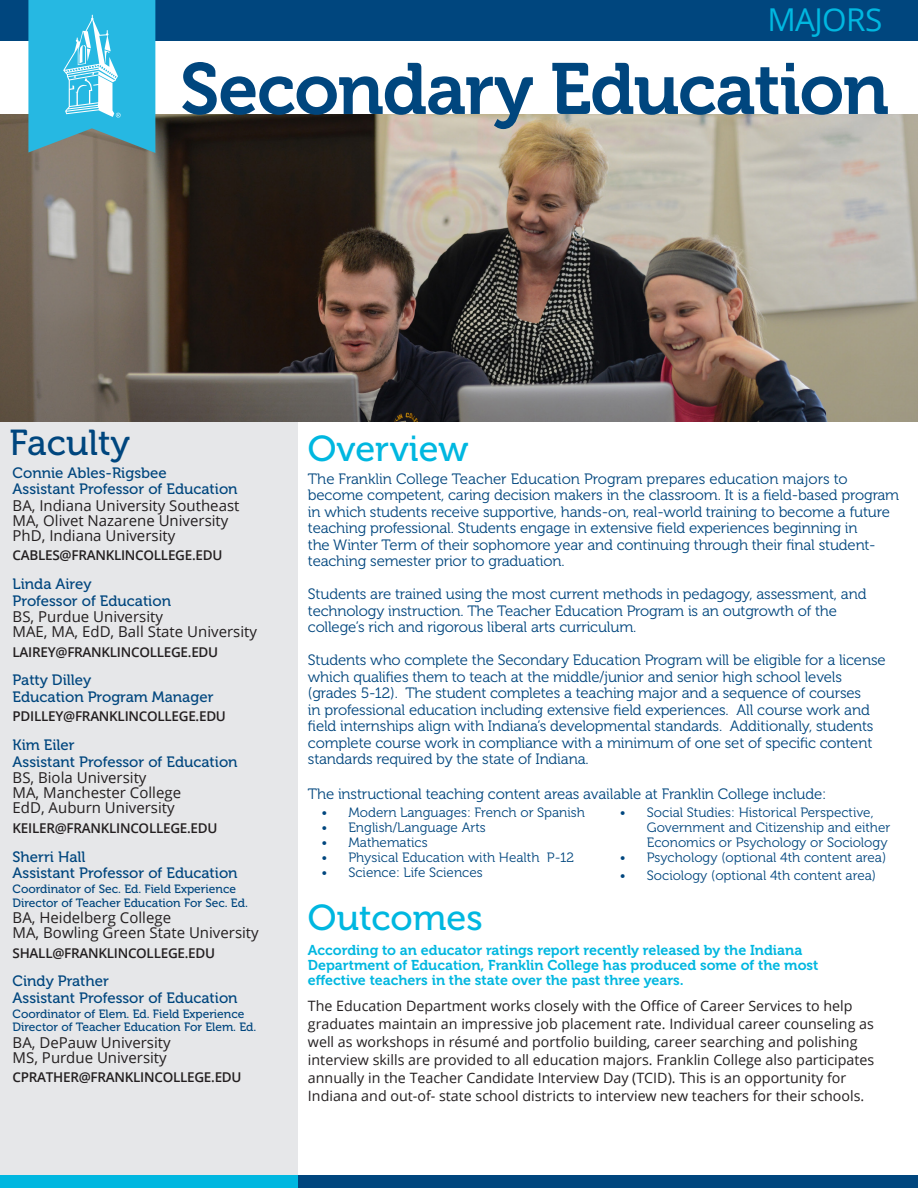
<style>
.page{position:relative;width:918px;height:1188px;background:#fff}
.page>*{position:absolute;margin:0;border:0;box-sizing:border-box;transform-origin:0 0}
.t1{font:72px "Museo 700";letter-spacing:-.02em;color:#00467e}
.t2{font:36px "Museo 500";color:#00b7e0}
.t3{font:36px "Museo 500";color:#00467e}
.t4{font:31.5px "Open Sans";letter-spacing:-.02em;color:#00b7e0}
.t5{font:15px/16.5px "Museo 300";letter-spacing:-.01em;color:#00467e}
.t6{font:15px "Open Sans";color:#231f20}
.t7{font:15px/16.5px "Museo 500";color:#00467e}
.t8{font:14.25px/18px "Open Sans";color:#231f20}
.t9{font:14.25px/15px "Museo 700";color:#00b7e0}
.t10{font:13.5px/15px "Museo 300";color:#00467e}
.t11{font:600 13.5px "Open Sans";letter-spacing:-.02em;color:#231f20}
.t12{font:12px "Museo 500";color:#00467e}
.s1{font-size:15px}
</style>
<div class="page">
<img style="left:0;top:114px;width:918px;height:308px">
<div style="left:0;top:423px;width:297px;height:765px;background:#e6e7e9"></div>
<div style="left:271px;top:1175px;width:647px;height:13px;background:#00467e"></div>
<div style="left:0;top:1175px;width:297px;height:13px;background:#00b7e0"></div>
<div style="left:0;top:0;width:918px;height:40px;background:#00467e"></div>
<svg style="left:28px;top:0;width:127px;height:153px;background:#41b8da"></svg>
<p class="t4" style="left:767px;top:-2px;width:116px">MAJORS</p>
<p class="t1" style="left:180px;top:49px;width:711px">Secondary Education</p>
<p class="t3" style="left:9px;top:423px;width:122px">Faculty</p>
<p class="t7" style="left:13px;top:465px;width:227px">Connie Ables-Rigsbee<br>Assistant Professor of Education</p>
<p class="t6" style="left:13px;top:495px;width:228px">BA, Indiana University Southeast</p>
<p class="t6" style="left:13px;top:510px;width:217px">MA, Olivet Nazarene University</p>
<p class="t6" style="left:13px;top:525px;width:164px">PhD, Indiana University</p>
<p class="t11" style="left:13px;top:546px;width:211px">CABLES@FRANKLINCOLLEGE.EDU</p>
<p class="t7" style="left:13px;top:576px;width:81px">Linda Airey</p>
<p class="t7" style="left:13px;top:592px;width:160px">Professor of Education</p>
<p class="t6" style="left:13px;top:606px;width:152px">BS, Purdue University</p>
<p class="t6" style="left:13px;top:621px;width:246px">MAE, MA, EdD, Ball State University</p>
<p class="t11" style="left:13px;top:642px;width:207px">LAIREY@FRANKLINCOLLEGE.EDU</p>
<p class="t7" style="left:13px;top:672px;width:80px">Patty Dilley</p>
<p class="t7" style="left:13px;top:689px;width:202px">Education Program Manager</p>
<p class="t11" style="left:13px;top:707px;width:215px">PDILLEY@FRANKLINCOLLEGE.EDU</p>
<p class="t7" style="left:13px;top:737px;width:64px">Kim Eiler</p>
<p class="t7" style="left:13px;top:754px;width:227px">Assistant Professor of Education</p>
<p class="t6" style="left:13px;top:767px;width:135px">BS, Biola University</p>
<p class="t6" style="left:13px;top:782px;width:170px">MA, Manchester College</p>
<p class="t6" style="left:13px;top:797px;width:164px">EdD, Auburn University</p>
<p class="t11" style="left:13px;top:819px;width:206px">KEILER@FRANKLINCOLLEGE.EDU</p>
<p class="t7" style="left:13px;top:848px;width:75px">Sherri Hall</p>
<p class="t7" style="left:13px;top:865px;width:227px">Assistant Professor of Education</p>
<p class="t12" style="left:13px;top:882px;width:225px">Coordinator of Sec. Ed. Field Experience</p>
<p class="t12" style="left:13px;top:896px;width:237px">Director of Teacher Education For Sec. Ed.</p>
<p class="t6" style="left:13px;top:907px;width:160px">BA, Heidelberg College</p>
<p class="t6" style="left:13px;top:922px;width:248px">MA, Bowling Green State University</p>
<p class="t11" style="left:13px;top:943px;width:204px">SHALL@FRANKLINCOLLEGE.EDU</p>
<p class="t7" style="left:13px;top:973px;width:98px">Cindy Prather</p>
<p class="t7" style="left:13px;top:989px;width:227px">Assistant Professor of Education</p>
<p class="t12" style="left:13px;top:1007px;width:233px">Coordinator of Elem. Ed. Field Experience</p>
<p class="t12" style="left:13px;top:1020px;width:245px">Director of Teacher Education For Elem. Ed.</p>
<p class="t6" style="left:13px;top:1032px;width:160px">BA, DePauw University</p>
<p class="t6" style="left:13px;top:1047px;width:156px">MS, Purdue University</p>
<p class="t11" style="left:13px;top:1068px;width:230px">CPRATHER@FRANKLINCOLLEGE.EDU</p>
<p class="t2" style="left:308px;top:429px;width:162px">Overview</p>
<p class="t5" style="left:308px;top:471px;width:593px">The Franklin College Teacher Education Program prepares education majors to become competent, caring decision makers in the classroom. It is a field-based program in which students receive supportive, hands-on, real-world training to become a future teaching professional. Students engage in extensive field experiences beginning in<br>the Winter Term of their sophomore year and continuing through their final student&shy;teaching semester prior to graduation.</p>
<p class="t5" style="left:308px;top:586px;width:560px">Students are trained using the most current methods in pedagogy, assessment, and technology instruction. The Teacher Education Program is an outgrowth of the college’s rich and rigorous liberal arts curriculum.</p>
<p class="t5" style="left:308px;top:652px;width:579px">Students who complete the Secondary Education Program will be eligible for a license which qualifies them to teach at the middle/junior and senior high school levels (grades 5-12). The student completes a teaching major and a sequence of courses<br>in professional education including extensive field experiences. All course work and field internships align with Indiana’s developmental standards. Additionally, students complete course work in compliance with a minimum of one set of specific content standards required by the state of Indiana.</p>
<p class="t5" style="left:308px;top:786px;width:520px">The instructional teaching content areas available at Franklin College include:</p>
<p class="t10" style="left:321px;top:805px;width:265px">• Modern Languages: French or Spanish</p>
<p class="t10" style="left:321px;top:820px;width:166px">• English/Language Arts</p>
<p class="t10" style="left:321px;top:835px;width:108px">• Mathematics</p>
<p class="t10" style="left:321px;top:850px;width:254px">• Physical Education with Health P-12</p>
<p class="t10" style="left:321px;top:865px;width:163px">• Science: Life Sciences</p>
<p class="t10" style="left:647px;top:805px;width:245px;text-indent:-27px">• Social Studies: Historical Perspective,<br>Government and Citizenship and either<br>Economics or Psychology or Sociology</p>
<p class="t10" style="left:620px;top:850px;width:268px">• Psychology (optional 4th content area)</p>
<p class="t10" style="left:620px;top:868px;width:258px">• Sociology (optional 4th content area)</p>
<p class="t2" style="left:308px;top:898px;width:176px">Outcomes</p>
<p class="t9" style="left:308px;top:943px;width:512px">According to an educator ratings report recently released by the Indiana<br>Department of Education, Franklin College has produced some of the most effective teachers in the state over the past three years<span class="s1">.</span></p>
<p class="t8" style="left:308px;top:996px;width:568px">The Education Department works closely with the Office of Career Services to help graduates maintain an impressive job placement rate. Individual career counseling as well as workshops in résumé and portfolio building, career searching and polishing interview skills are provided to all education majors. Franklin College also participates annually in the Teacher Candidate Interview Day (TCID). This is an opportunity for Indiana and out-of- state school districts to interview new teachers for their schools.</p>
</div>
